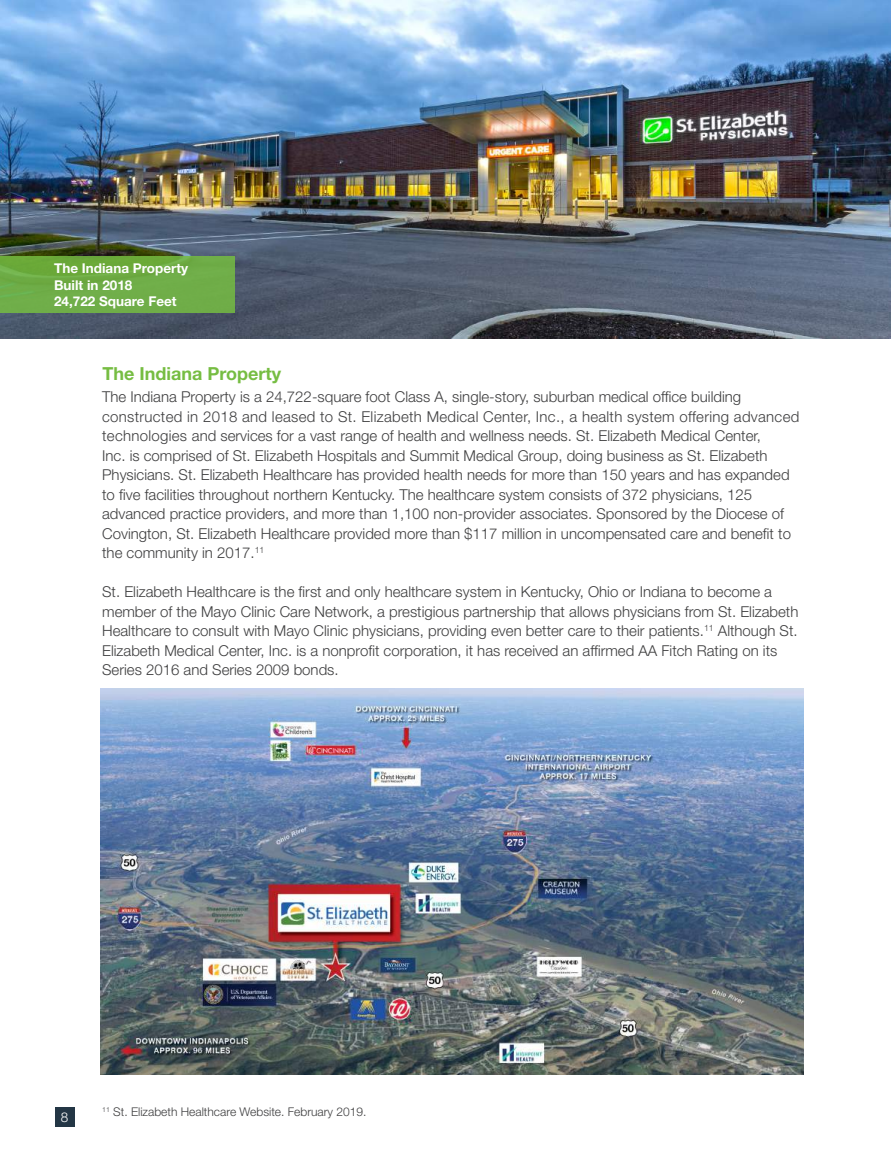
<style>
.page{position:relative;width:891px;height:1161px;background:#fff}
.page>*{position:absolute;margin:0;border:0;box-sizing:border-box;transform-origin:0 0}
.t1{font:700 18px "Helvetica Neue LT Std";color:#76bd42}
.t2{font:300 15px/19.5px "Helvetica Neue LT Std";color:#3e3e3f}
.t3{font:700 13.5px/16.2px "Helvetica Neue LT Std";color:#fff}
.t4{font:300 13.5px "Helvetica Neue LT Std";color:#fff}
.t5{font:300 12px "Helvetica Neue LT Std";color:#3e3e3f}
</style>
<div class="page">
<div style="left:55px;top:1107px;width:19px;height:19px;background:#233645"></div>
<img style="left:0;top:0;width:891px;height:339px">
<img style="left:100px;top:689px;width:704px;height:386px">
<div style="left:0;top:256px;width:234px;height:57px;background:linear-gradient(to right,#6dac42,#6fad47)"></div>
<p class="t3" style="left:54px;top:260px;width:135px">The Indiana Property<br>Built in 2018<br>24,722 Square Feet</p>
<p class="t1" style="left:103px;top:362px;width:180px">The Indiana Property</p>
<p class="t2" style="left:102px;top:387px;width:699px">The Indiana Property is a 24,722-square foot Class A, single-story, suburban medical office building constructed in 2018 and leased to St. Elizabeth Medical Center, Inc., a health system offering advanced technologies and services for a vast range of health and wellness needs. St. Elizabeth Medical Center,<br>Inc. is comprised of St. Elizabeth Hospitals and Summit Medical Group, doing business as St. Elizabeth Physicians. St. Elizabeth Healthcare has provided health needs for more than 150 years and has expanded to five facilities throughout northern Kentucky. The healthcare system consists of 372 physicians, 125 advanced practice providers, and more than 1,100 non-provider associates. Sponsored by the Diocese of Covington, St. Elizabeth Healthcare provided more than $117 million in uncompensated care and benefit to the community in 2017.<sup>11</sup></p>
<p class="t2" style="left:102px;top:582px;width:698px">St. Elizabeth Healthcare is the first and only healthcare system in Kentucky, Ohio or Indiana to become a member of the Mayo Clinic Care Network, a prestigious partnership that allows physicians from St. Elizabeth Healthcare to consult with Mayo Clinic physicians, providing even better care to their patients.<sup>11</sup> Although St.<br>Elizabeth Medical Center, Inc. is a nonprofit corporation, it has received an affirmed AA Fitch Rating on its Series 2016 and Series 2009 bonds.</p>
<p class="t4" style="left:61px;top:1108px;width:9px">8</p>
<p class="t5" style="left:102px;top:1105px;width:266px"><sup>11</sup> St. Elizabeth Healthcare Website. February 2019.</p>
</div>
